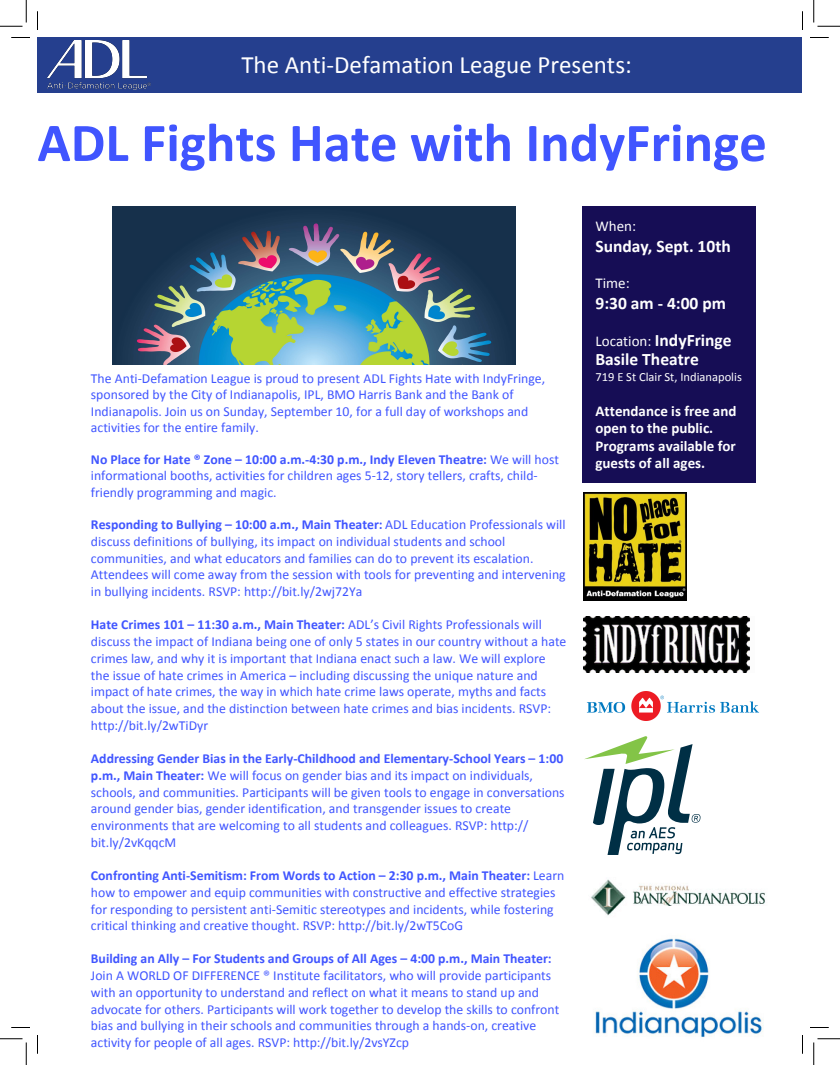
<style>
.page{position:relative;width:840px;height:1065px;background:#fff}
.page>*{position:absolute;margin:0;border:0;box-sizing:border-box;transform-origin:0 0}
.t1{font:700 55px "Calibri";color:#4055ff}
.t2{font:25px "Calibri";color:#fff}
.t3{font:700 17.5px/37.9px "Calibri";color:#fff}
.t4{font:700 15px/17.5px "Calibri";color:#fff}
.t5{font:15px "Calibri";color:#fff}
.t6{font:13.75px/16.9px "Calibri";color:#4055ff}
.t7{font:700 13.75px "Calibri";color:#4055ff}
.t8{font:12.5px "Calibri";color:#fff}
.s1{font-weight:700}
.s2{font-weight:400;font-size:15px}
</style>
<div class="page">
<div style="left:38px;top:38px;width:764px;height:55px;background:#253f8e"></div>
<div style="left:582px;top:206px;width:174px;height:276px;background:#160d55"></div>
<svg style="left:584px;top:736px;width:116px;height:119px"></svg>
<svg style="left:11px;top:37px;width:19px;height:1px"></svg>
<svg style="left:810px;top:37px;width:19px;height:1px"></svg>
<svg style="left:11px;top:1027px;width:19px;height:1px"></svg>
<svg style="left:810px;top:1027px;width:19px;height:1px"></svg>
<svg style="left:37px;top:11px;width:1px;height:19px"></svg>
<svg style="left:37px;top:1035px;width:1px;height:19px"></svg>
<svg style="left:802px;top:11px;width:1px;height:19px"></svg>
<svg style="left:802px;top:1035px;width:1px;height:19px"></svg>
<svg style="left:0;top:0;width:27px;height:27px"></svg>
<svg style="left:0;top:1039px;width:27px;height:26px"></svg>
<svg style="left:814px;top:0;width:26px;height:27px"></svg>
<svg style="left:814px;top:1039px;width:26px;height:26px"></svg>
<img style="left:47px;top:41px;width:104px;height:49px">
<img style="left:583px;top:616px;width:167px;height:57px">
<img style="left:586px;top:691px;width:174px;height:30px">
<img style="left:583px;top:492px;width:104px;height:108px">
<img style="left:112px;top:206px;width:404px;height:159px">
<img style="left:591px;top:879px;width:174px;height:37px">
<img style="left:595px;top:938px;width:168px;height:99px">
<p class="t2" style="left:241px;top:48px;width:392px">The Anti-Defamation League Presents:</p>
<p class="t1" style="left:37px;top:108px;width:731px">ADL Fights Hate with IndyFringe</p>
<p class="t6" style="left:91px;top:370px;width:456px;line-height:16.5px">The Anti-Defamation League is proud to present ADL Fights Hate with IndyFringe, sponsored by the City of Indianapolis, IPL, BMO Harris Bank and the Bank of Indianapolis. Join us on Sunday, September 10, for a full day of workshops and activities for the entire family.</p>
<p class="t6" style="left:91px;top:451px;width:470px;line-height:16.5px"><span class="s1">No Place for Hate ® Zone – 10:00 a.m.-4:30 p.m., Indy Eleven Theatre:</span> We will host informational booths, activities for children ages 5-12, story tellers, crafts, child&shy;friendly programming and magic.</p>
<p class="t6" style="left:91px;top:516px;width:476px"><span class="s1">Responding to Bullying – 10:00 a.m., Main Theater:</span> ADL Education Professionals will discuss definitions of bullying, its impact on individual students and school communities, and what educators and families can do to prevent its escalation.<br>Attendees will come away from the session with tools for preventing and intervening in bullying incidents. RSVP: http://bit.ly/2wj72Ya</p>
<p class="t6" style="left:91px;top:616px;width:477px"><span class="s1">Hate Crimes 101 – 11:30 a.m., Main Theater:</span> ADL’s Civil Rights Professionals will discuss the impact of Indiana being one of only 5 states in our country without a hate crimes law, and why it is important that Indiana enact such a law. We will explore the issue of hate crimes in America – including discussing the unique nature and impact of hate crimes, the way in which hate crime laws operate, myths and facts about the issue, and the distinction between hate crimes and bias incidents. RSVP: http://bit.ly/2wTiDyr</p>
<p class="t6" style="left:91px;top:750px;width:475px"><span class="s1">Addressing Gender Bias in the Early-Childhood and Elementary-School Years – 1:00 p.m., Main Theater:</span> We will focus on gender bias and its impact on individuals, schools, and communities. Participants will be given tools to engage in conversations around gender bias, gender identification, and transgender issues to create environments that are welcoming to all students and colleagues. RSVP: http:// bit.ly/2vKqqcM</p>
<p class="t6" style="left:91px;top:867px;width:475px"><span class="s1">Confronting Anti-Semitism: From Words to Action – 2:30 p.m., Main Theater:</span> Learn how to empower and equip communities with constructive and effective strategies for responding to persistent anti-Semitic stereotypes and incidents, while fostering critical thinking and creative thought. RSVP: http://bit.ly/2wT5CoG</p>
<p class="t7" style="left:91px;top:949px;width:462px">Building an Ally – For Students and Groups of All Ages – 4:00 p.m., Main Theater:</p>
<p class="t6" style="left:91px;top:967px;width:470px">Join A WORLD OF DIFFERENCE ® Institute facilitators, who will provide participants with an opportunity to understand and reflect on what it means to stand up and advocate for others. Participants will work together to develop the skills to confront bias and bullying in their schools and communities through a hands-on, creative activity for people of all ages. RSVP: http://bit.ly/2vsYZcp</p>
<p class="t5" style="left:595px;top:216px;width:42px">When:</p>
<p class="t3" style="left:595px;top:227px;width:137px">Sunday, Sept. 10th</p>
<p class="t5" style="left:595px;top:273px;width:36px">Time:</p>
<p class="t3" style="left:595px;top:284px;width:138px">9:30 am - 4:00 pm<br><span class="s2">Location:</span> IndyFringe</p>
<p class="t3" style="left:595px;top:341px;width:105px">Basile Theatre</p>
<p class="t8" style="left:595px;top:369px;width:148px">719 E St Clair St, Indianapolis</p>
<p class="t4" style="left:595px;top:402px;width:142px">Attendance is free and open to the public.<br>Programs available for guests of all ages.</p>
</div>
